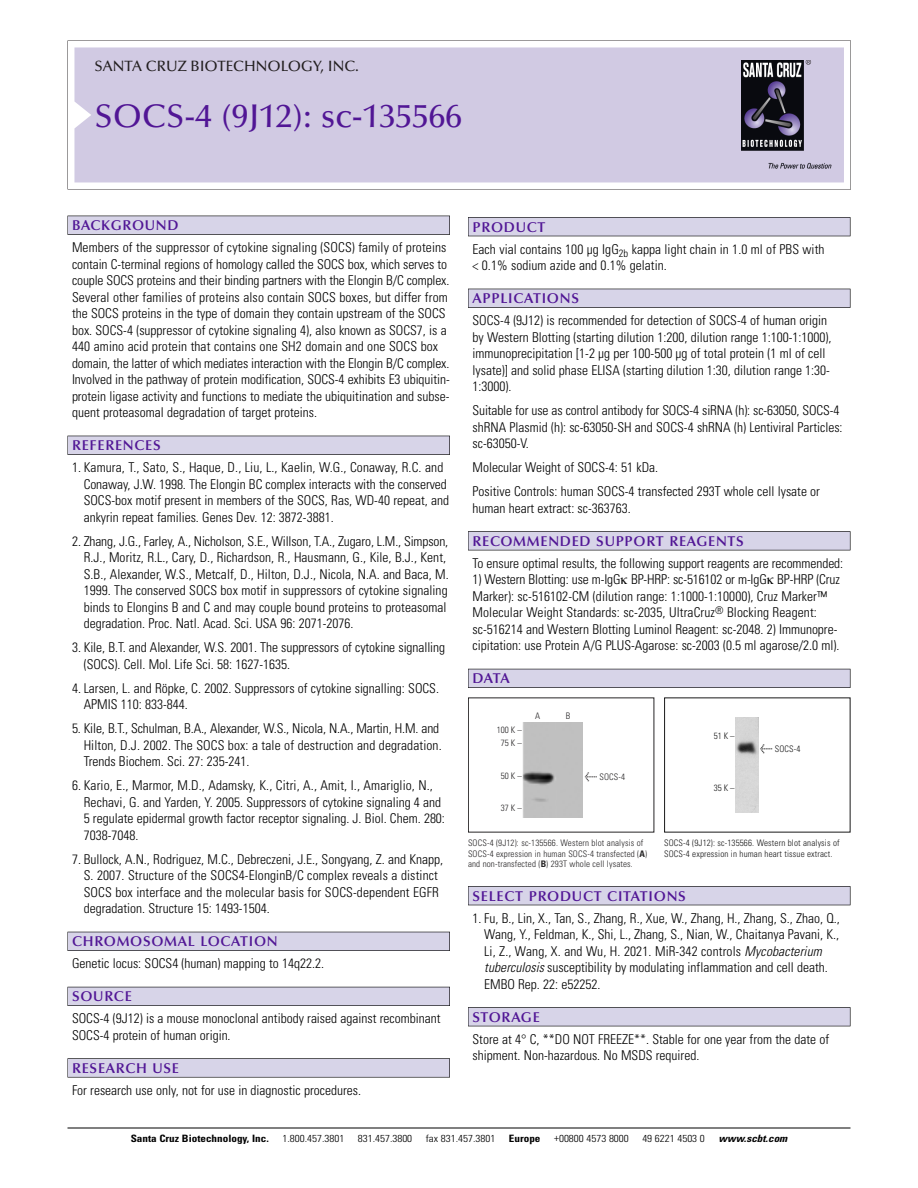
<style>
.page{position:relative;width:918px;height:1188px;background:#fff}
.page>*{position:absolute;margin:0;border:0;box-sizing:border-box;transform-origin:0 0}
.t1{font:500 33px "Optima";color:#511695}
.t2{font:500 15px "Optima";color:#231f20}
.t3{font:600 14.25px "Optima";letter-spacing:.05em;color:#511695}
.t4{font:300 condensed 13.5px/16.5px "Univers";color:#000}
.t5{font:300 condensed 10.2px "Univers";color:#000;scale:1.1 1}
.t6{font:700 condensed 10.2px "Univers";color:#000;scale:1.1 1}
.t7{font:italic 700 condensed 10.2px "Univers";color:#000;scale:1.1 1}
.t8{font:300 condensed 9px/10.5px "Univers";letter-spacing:.015em;color:#272526}
.t9{font:300 condensed 9px/10.5px "Univers";letter-spacing:.015em;color:#191919}
.s1{font-family:"Meta Plus";font-weight:400;font-stretch:normal;font-size:10.5px}
.s2{font-weight:700}
.s3{font-style:italic}
</style>
<div class="page">
<svg style="left:68px;top:40px;width:783px;height:149px"></svg>
<div style="left:74px;top:47px;width:770px;height:135px;background:#d1cae3"></div>
<img style="left:741px;top:60px;width:90px;height:108px">
<div style="left:68px;top:216px;width:382px;height:19px;background:#535256"></div>
<div style="left:68px;top:216px;width:381px;height:18px;background:#d7d4e8"></div>
<div style="left:68px;top:436px;width:382px;height:19px;background:#525156"></div>
<div style="left:68px;top:436px;width:381px;height:18px;background:#d7d4e8"></div>
<div style="left:68px;top:932px;width:382px;height:19px;background:#515057"></div>
<div style="left:68px;top:932px;width:381px;height:18px;background:#d7d4e8"></div>
<div style="left:68px;top:987px;width:382px;height:19px;background:#535259"></div>
<div style="left:68px;top:987px;width:381px;height:18px;background:#d7d4e8"></div>
<svg style="left:68px;top:1058px;width:382px;height:20px"></svg>
<div style="left:68px;top:1059px;width:381px;height:18px;background:#d7d4e8"></div>
<div style="left:468px;top:217px;width:382px;height:19px;background:#515056"></div>
<div style="left:468px;top:218px;width:382px;height:18px;background:#d7d4e8"></div>
<div style="left:468px;top:289px;width:382px;height:19px;background:#525156"></div>
<div style="left:468px;top:289px;width:382px;height:18px;background:#d7d4e8"></div>
<div style="left:468px;top:531px;width:382px;height:19px;background:#545357"></div>
<div style="left:468px;top:532px;width:382px;height:18px;background:#d7d4e8"></div>
<div style="left:468px;top:669px;width:382px;height:19px;background:#535259"></div>
<div style="left:468px;top:669px;width:382px;height:18px;background:#d7d4e8"></div>
<div style="left:468px;top:886px;width:382px;height:19px;background:#515056"></div>
<div style="left:468px;top:887px;width:382px;height:18px;background:#d7d4e8"></div>
<div style="left:468px;top:1007px;width:382px;height:19px;background:#515155"></div>
<div style="left:468px;top:1008px;width:382px;height:18px;background:#d7d4e8"></div>
<hr style="left:68px;top:1128px;width:782px;height:1px;background:#000">
<img style="left:736px;top:717px;width:22px;height:95px">
<img style="left:523px;top:722px;width:60px;height:95px">
<p class="t2" style="left:94px;top:60px;width:266px">SANTA CRUZ BIOTECHNOLOGY, INC.</p>
<p class="t1" style="left:94px;top:102px;width:369px">SOCS-4 (9J12): sc-135566</p>
<p class="t3" style="left:72px;top:219px;width:108px">BACKGROUND</p>
<p class="t4" style="left:72px;top:240px;width:379px">Members of the suppressor of cytokine signaling (SOCS) family of proteins contain C-terminal regions of homology called the SOCS box, which serves to couple SOCS proteins and their binding partners with the Elongin B/C complex.<br>Several other families of proteins also contain SOCS boxes, but differ from the SOCS proteins in the type of domain they contain upstream of the SOCS box. SOCS-4 (suppressor of cytokine signaling 4), also known as SOCS7, is a 440 amino acid protein that contains one SH2 domain and one SOCS box domain, the latter of which mediates interaction with the Elongin B/C complex.<br>Involved in the pathway of protein modification, SOCS-4 exhibits E3 ubiquitin&shy;protein ligase activity and functions to mediate the ubiquitination and subse&shy;quent proteasomal degradation of target proteins.</p>
<p class="t3" style="left:72px;top:439px;width:90px">REFERENCES</p>
<p class="t4" style="left:84px;top:460px;width:367px;text-indent:-12px">1. Kamura, T., Sato, S., Haque, D., Liu, L., Kaelin, W.G., Conaway, R.C. and Conaway, J.W. 1998. The Elongin BC complex interacts with the conserved SOCS-box motif present in members of the SOCS, Ras, WD-40 repeat, and ankyrin repeat families. Genes Dev. 12: 3872-3881.</p>
<p class="t4" style="left:84px;top:534px;width:367px;text-indent:-12px">2. Zhang, J.G., Farley, A., Nicholson, S.E., Willson, T.A., Zugaro, L.M., Simpson, R.J., Moritz, R.L., Cary, D., Richardson, R., Hausmann, G., Kile, B.J., Kent, S.B., Alexander, W.S., Metcalf, D., Hilton, D.J., Nicola, N.A. and Baca, M.<br>1999. The conserved SOCS box motif in suppressors of cytokine signaling binds to Elongins B and C and may couple bound proteins to proteasomal degradation. Proc. Natl. Acad. Sci. USA 96: 2071-2076.</p>
<p class="t4" style="left:84px;top:640px;width:363px;text-indent:-12px">3. Kile, B.T. and Alexander, W.S. 2001. The suppressors of cytokine signalling (SOCS). Cell. Mol. Life Sci. 58: 1627-1635.</p>
<p class="t4" style="left:84px;top:681px;width:357px;text-indent:-12px">4. Larsen, L. and Röpke, C. 2002. Suppressors of cytokine signalling: SOCS.<br>APMIS 110: 833-844.</p>
<p class="t4" style="left:84px;top:721px;width:359px;text-indent:-12px">5. Kile, B.T., Schulman, B.A., Alexander, W.S., Nicola, N.A., Martin, H.M. and<br>Hilton, D.J. 2002. The SOCS box: a tale of destruction and degradation.<br>Trends Biochem. Sci. 27: 235-241.</p>
<p class="t4" style="left:84px;top:778px;width:363px;text-indent:-12px">6. Kario, E., Marmor, M.D., Adamsky, K., Citri, A., Amit, I., Amariglio, N., Rechavi, G. and Yarden, Y. 2005. Suppressors of cytokine signaling 4 and 5 regulate epidermal growth factor receptor signaling. J. Biol. Chem. 280:<br>7038-7048.</p>
<p class="t4" style="left:84px;top:852px;width:361px;text-indent:-12px">7. Bullock, A.N., Rodriguez, M.C., Debreczeni, J.E., Songyang, Z. and Knapp, S. 2007. Structure of the SOCS4-ElonginB/C complex reveals a distinct SOCS box interface and the molecular basis for SOCS-dependent EGFR degradation. Structure 15: 1493-1504.</p>
<p class="t3" style="left:72px;top:935px;width:207px">CHROMOSOMAL LOCATION</p>
<p class="t4" style="left:72px;top:957px;width:254px">Genetic locus: SOCS4 (human) mapping to 14q22.2.</p>
<p class="t3" style="left:72px;top:990px;width:61px">SOURCE</p>
<p class="t4" style="left:72px;top:1012px;width:370px">SOCS-4 (9J12) is a mouse monoclonal antibody raised against recombinant<br>SOCS-4 protein of human origin.</p>
<p class="t3" style="left:72px;top:1062px;width:109px">RESEARCH USE</p>
<p class="t4" style="left:72px;top:1083px;width:291px">For research use only, not for use in diagnostic procedures.</p>
<p class="t3" style="left:473px;top:221px;width:74px">PRODUCT</p>
<p class="t4" style="left:473px;top:242px;width:353px">Each vial contains 100 µg IgG<sub>2b</sub> kappa light chain in 1.0 ml of PBS with &lt; 0.1% sodium azide and 0.1% gelatin.</p>
<p class="t3" style="left:473px;top:292px;width:108px">APPLICATIONS</p>
<p class="t4" style="left:473px;top:313px;width:360px">SOCS-4 (9J12) is recommended for detection of SOCS-4 of human origin by Western Blotting (starting dilution 1:200, dilution range 1:100-1:1000), immunoprecipitation [1-2 µg per 100-500 µg of total protein (1 ml of cell lysate)] and solid phase ELISA (starting dilution 1:30, dilution range 1:30- 1:3000).</p>
<p class="t4" style="left:473px;top:403px;width:372px">Suitable for use as control antibody for SOCS-4 siRNA (h): sc-63050, SOCS-4 shRNA Plasmid (h): sc-63050-SH and SOCS-4 shRNA (h) Lentiviral Particles: sc-63050-V.</p>
<p class="t4" style="left:473px;top:460px;width:187px">Molecular Weight of SOCS-4: 51 kDa.</p>
<p class="t4" style="left:473px;top:484px;width:349px">Positive Controls: human SOCS-4 transfected 293T whole cell lysate or human heart extract: sc-363763.</p>
<p class="t3" style="left:473px;top:535px;width:273px">RECOMMENDED SUPPORT REAGENTS</p>
<p class="t4" style="left:473px;top:556px;width:372px">To ensure optimal results, the following support reagents are recommended:</p>
<p class="t4" style="left:473px;top:573px;width:369px">1) Western Blotting: use m-IgG BP-HRP: sc-516102 or m-IgG BP-HRP (Cruz Marker): sc-516102-CM (dilution range: 1:1000-1:10000), Cruz Marker™ Molecular Weight Standards: sc-2035, UltraCruz<sup>®</sup> Blocking Reagent: sc-516214 and Western Blotting Luminol Reagent: sc-2048. 2) Immunopre&shy;cipitation: use Protein A/G PLUS-Agarose: sc-2003 (0.5 ml agarose/2.0 ml).</p>
<p class="t3" style="left:473px;top:672px;width:39px">DATA</p>
<p class="t8" style="left:497px;top:724px;width:26px;line-height:13.5px;text-align:center">100 K –<br>75 K –</p>
<p class="t8" style="left:501px;top:772px;width:22px">50 K –</p>
<p class="t8" style="left:501px;top:803px;width:22px">37 K –</p>
<p class="t8" style="left:535px;top:711px;width:7px">A</p>
<p class="t8" style="left:566px;top:711px;width:6px">B</p>
<p class="t8" style="left:585px;top:772px;width:42px"><span class="s1">&lt;</span> SOCS-4</p>
<p class="t8" style="left:468px;top:839px;width:181px">SOCS-4 (9J12): sc-135566. Western blot analysis of<br>SOCS-4 expression in human SOCS-4 transfected (<span class="s2">A</span>) and non-transfected (<span class="s2">B</span>) 293T whole cell lysates.</p>
<p class="t9" style="left:714px;top:731px;width:22px">51K–</p>
<p class="t9" style="left:714px;top:784px;width:22px">35K–</p>
<p class="t9" style="left:760px;top:744px;width:42px"><span class="s1">&lt;</span> SOCS-4</p>
<p class="t9" style="left:664px;top:839px;width:177px">SOCS-4 (9J12): sc-135566. Western blot analysis of<br>SOCS-4 expression in human heart tissue extract.</p>
<p class="t3" style="left:473px;top:890px;width:215px">SELECT PRODUCT CITATIONS</p>
<p class="t4" style="left:484px;top:911px;width:357px;text-indent:-12px">1. Fu, B., Lin, X., Tan, S., Zhang, R., Xue, W., Zhang, H., Zhang, S., Zhao, Q., Wang, Y., Feldman, K., Shi, L., Zhang, S., Nian, W., Chaitanya Pavani, K., Li, Z., Wang, X. and Wu, H. 2021. MiR-342 controls <span class="s3">Mycobacterium tuberculosis</span> susceptibility by modulating inflammation and cell death.<br>EMBO Rep. 22: e52252.</p>
<p class="t3" style="left:473px;top:1011px;width:69px">STORAGE</p>
<p class="t4" style="left:473px;top:1032px;width:358px">Store at 4° C, **DO NOT FREEZE**. Stable for one year from the date of shipment. Non-hazardous. No MSDS required.</p>
<p class="t6" style="left:131px;top:1135px;width:127px">Santa Cruz Biotechnology, Inc.</p>
<p class="t5" style="left:282px;top:1135px;width:58px">1.800.457.3801</p>
<p class="t5" style="left:358px;top:1135px;width:51px">831.457.3800</p>
<p class="t5" style="left:426px;top:1135px;width:65px">fax 831.457.3801</p>
<p class="t6" style="left:509px;top:1135px;width:30px">Europe</p>
<p class="t5" style="left:554px;top:1135px;width:69px">+00800 4573 8000</p>
<p class="t5" style="left:642px;top:1135px;width:58px">49 6221 4503 0</p>
<p class="t7" style="left:719px;top:1135px;width:66px">www.scbt.com</p>
</div>
